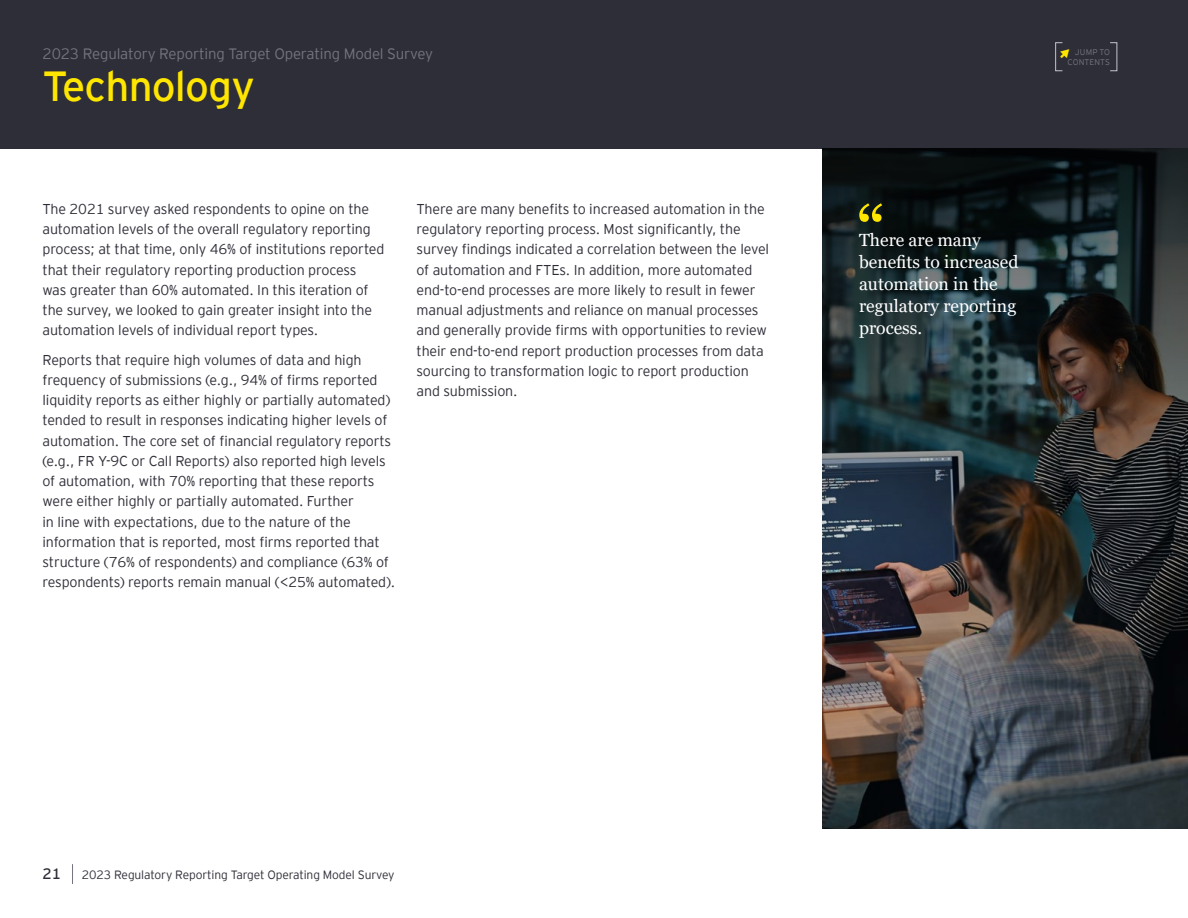
<style>
.page{position:relative;width:1188px;height:918px;background:#fff}
.page>*{position:absolute;margin:0;border:0;box-sizing:border-box;transform-origin:0 0}
.t1{font:70.35px "Georgia";color:#ffe600}
.t2{font:42px "EY Interstate";letter-spacing:-.02em;color:#ffe600}
.t3{font:17.55px/22px "Georgia";color:#fff}
.t4{font:300 15px "EY Interstate";letter-spacing:-.01em;color:#747480}
.t5{font:15px "EY Interstate";color:#2e2e38}
.t6{font:300 14.25px/20.2px "EY Interstate";letter-spacing:-.01em;color:#2e2e38}
.t7{font:300 12px "EY Interstate";letter-spacing:-.01em;color:#2e2e38}
.t8{font:300 8.25px/10.6px "EY Interstate";letter-spacing:.015em;color:#747480;text-align:right}
</style>
<div class="page">
<div style="left:0;top:0;width:1188px;height:148px;background:#2e2e38"></div>
<img style="left:822px;top:524px;width:366px;height:305px">
<svg style="left:822px;top:148px;width:366px;height:376px;background:#222b2d"></svg>
<svg style="left:72px;top:864px;width:1px;height:20px"></svg>
<div style="left:1055px;top:43px;width:8px;height:28px;border:1px solid #c4c4cd"></div>
<svg style="left:1061px;top:46px;width:2px;height:14px"></svg>
<p class="t4" style="left:43px;top:43px;width:392px">2023 Regulatory Reporting Target Operating Model Survey</p>
<h2 class="t2" style="left:43px;top:57px;width:214px">Technology</h2>
<p class="t6" style="left:43px;top:198px;width:343px">The 2021 survey asked respondents to opine on the automation levels of the overall regulatory reporting process; at that time, only 46% of institutions reported that their regulatory reporting production process<br>was greater than 60% automated. In this iteration of the survey, we looked to gain greater insight into the automation levels of individual report types.</p>
<p class="t6" style="left:43px;top:349px;width:354px">Reports that require high volumes of data and high frequency of submissions (e.g., 94% of firms reported liquidity reports as either highly or partially automated) tended to result in responses indicating higher levels of automation. The core set of financial regulatory reports (e.g., FR Y-9C or Call Reports) also reported high levels of automation, with 70% reporting that these reports were either highly or partially automated. Further<br>in line with expectations, due to the nature of the information that is reported, most firms reported that structure (76% of respondents) and compliance (63% of respondents) reports remain manual (&lt;25% automated).</p>
<p class="t6" style="left:417px;top:198px;width:354px">There are many benefits to increased automation in the regulatory reporting process. Most significantly, the survey findings indicated a correlation between the level of automation and FTEs. In addition, more automated end-to-end processes are more likely to result in fewer manual adjustments and reliance on manual processes and generally provide firms with opportunities to review their end-to-end report production processes from data sourcing to transformation logic to report production and submission.</p>
<p class="t8" style="left:1068px;top:46px;width:44px">JUMP TO<br>CONTENTS</p>
<h1 class="t1" style="left:857px;top:189px;width:30px">“</h1>
<p class="t3" style="left:859px;top:230px;width:161px">There are many benefits to increased automation in the regulatory reporting process.</p>
<p class="t5" style="left:43px;top:863px;width:20px">21</p>
<p class="t7" style="left:82px;top:866px;width:314px">2023 Regulatory Reporting Target Operating Model Survey</p>
</div>
